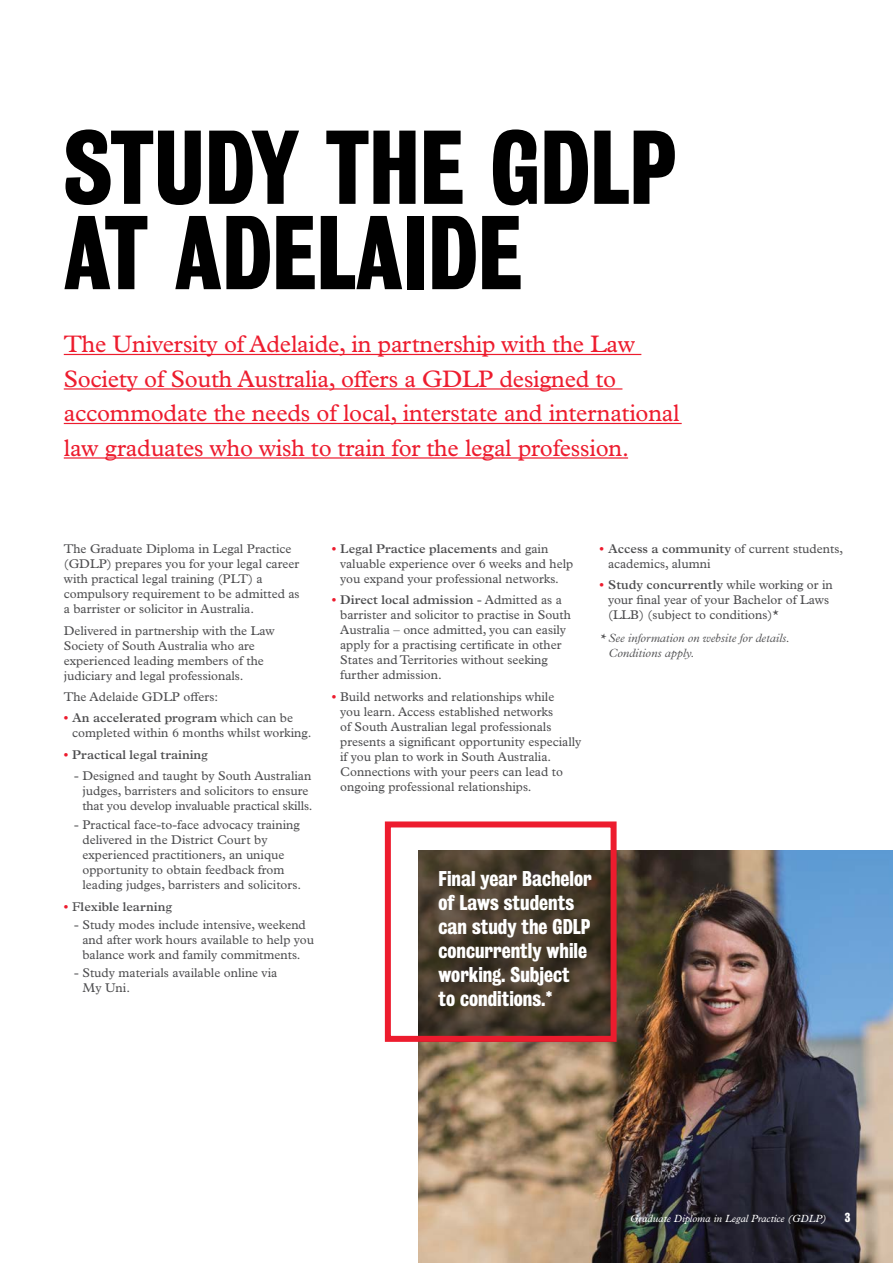
<style>
.page{position:relative;width:893px;height:1263px;background:#fff}
.page>*{position:absolute;margin:0;border:0;box-sizing:border-box;transform-origin:0 0}
.t1{font:700 95.4px/85.3px "Bureau Grot Condensed";color:#000}
.t2{font:24px/34.5px "Plantin MT Std";letter-spacing:-.01em;color:#ed1c2e}
.t3{font:700 19.5px/24px "Bureau Grot Condensed";color:#fff}
.t4{font:12.75px/15px "Plantin MT Std";color:#4d4d4f}
.t5{font:600 12.75px "Plantin MT Std";color:#4d4d4f}
.t6{font:italic 300 12px/15px "Plantin MT Std";color:#4d4d4f}
.t7{font:700 12px "Bureau Grot Condensed";color:#fff}
.t8{font:italic 10.5px "Plantin MT Std";color:#fff}
.s1{font-weight:700;color:#ed1c2e}
.s2{font-weight:600}
.s3{font-weight:400}
</style>
<div class="page">
<img style="left:418px;top:850px;width:475px;height:413px">
<svg style="left:418px;top:850px;width:192px;height:185px;background:#463b2c"></svg>
<div style="left:385px;top:821px;width:232px;height:221px;border:6px solid #ed1c2e"></div>
<hr style="left:64px;top:354px;width:577px;height:1px;background:#ed1c2e">
<hr style="left:64px;top:388px;width:558px;height:2px;background:#ed1c2e">
<hr style="left:64px;top:423px;width:618px;height:1px;background:#ed1c2e">
<hr style="left:64px;top:457px;width:564px;height:2px;background:#ed1c2e">
<h1 class="t1" style="left:64px;top:125px;width:614px">STUDY THE GDLP<br>AT ADELAIDE</h1>
<h2 class="t2" style="left:64px;top:327px;width:617px">The University of Adelaide, in partnership with the Law Society of South Australia, offers a GDLP designed to accommodate the needs of local, interstate and international law graduates who wish to train for the legal profession.</h2>
<p class="t4" style="left:64px;top:541px;width:237px">The Graduate Diploma in Legal Practice (GDLP) prepares you for your legal career with practical legal training (PLT) a compulsory requirement to be admitted as a barrister or solicitor in Australia.</p>
<p class="t4" style="left:64px;top:623px;width:213px">Delivered in partnership with the Law Society of South Australia who are experienced leading members of the judiciary and legal professionals.</p>
<p class="t4" style="left:64px;top:689px;width:156px">The Adelaide GDLP offers:</p>
<p class="t4" style="left:72px;top:711px;width:241px;text-indent:-9px"><span class="s1">•</span> <span class="s2">An accelerated program</span> which can be completed within 6 months whilst working.</p>
<p class="t5" style="left:64px;top:747px;width:146px"><span class="s1">•</span> Practical legal training</p>
<p class="t4" style="left:82px;top:768px;width:232px;text-indent:-8px">- Designed and taught by South Australian judges, barristers and solicitors to ensure that you develop invaluable practical skills.</p>
<p class="t4" style="left:82px;top:818px;width:220px;text-indent:-8px">- Practical face-to-face advocacy training delivered in the District Court by experienced practitioners, an unique opportunity to obtain feedback from leading judges, barristers and solicitors.</p>
<p class="t5" style="left:64px;top:899px;width:110px"><span class="s1">•</span> <span class="s3">F</span>lexible learning</p>
<p class="t4" style="left:82px;top:917px;width:233px;text-indent:-8px">- Study modes include intensive, weekend and after work hours available to help you balance work and family commitments.</p>
<p class="t4" style="left:82px;top:965px;width:196px;text-indent:-8px">- Study materials available online via<br>My Uni.</p>
<p class="t4" style="left:340px;top:541px;width:235px;text-indent:-9px"><span class="s1">•</span> <span class="s2">Legal Practice placements</span> and gain valuable experience over 6 weeks and help you expand your professional networks.</p>
<p class="t4" style="left:340px;top:593px;width:232px;text-indent:-9px"><span class="s1">•</span> <span class="s2">Direct local admission</span> - Admitted as a barrister and solicitor to practise in South Australia – once admitted, you can easily apply for a practising certificate in other States and Territories without seeking further admission.</p>
<p class="t4" style="left:340px;top:689px;width:243px;text-indent:-9px"><span class="s1">•</span> Build networks and relationships while<br>you learn. Access established networks<br>of South Australian legal professionals presents a significant opportunity especially if you plan to work in South Australia.<br>Connections with your peers can lead to ongoing professional relationships.</p>
<p class="t4" style="left:608px;top:541px;width:237px;text-indent:-9px"><span class="s1">•</span> <span class="s2">Access a community</span> of current students, academics, alumni</p>
<p class="t4" style="left:608px;top:578px;width:226px;text-indent:-9px"><span class="s1">•</span> <span class="s2">Study concurrently</span> while working or in your final year of your Bachelor of Laws (LLB) (subject to conditions)*</p>
<p class="t6" style="left:608px;top:631px;width:182px;text-indent:-9px">* See information on website for details.<br>Conditions apply.</p>
<h3 class="t3" style="left:439px;top:867px;width:155px">Final year Bachelor of Laws students can study the GDLP concurrently while working. Subject<br>to conditions.*</h3>
<p class="t8" style="left:630px;top:1212px;width:198px">Graduate Diploma in Legal Practice (GDLP)</p>
<p class="t7" style="left:845px;top:1210px;width:7px">3</p>
</div>
